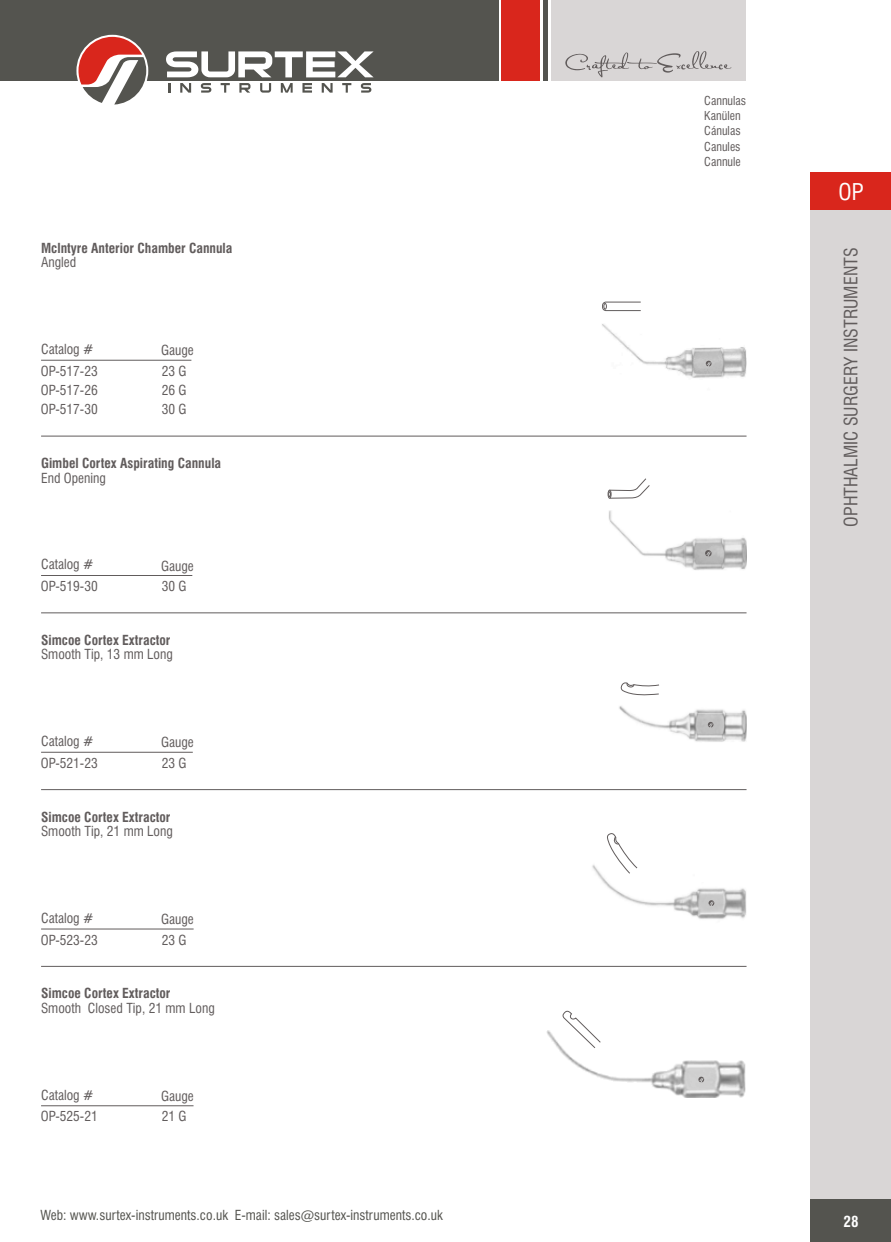
<style>
.page{position:relative;width:891px;height:1242px;background:#fff}
.page>*{position:absolute;margin:0;border:0;box-sizing:border-box;transform-origin:0 0}
.t1{font:condensed 22.5px "Swiss 721 BT";color:#fff}
.t2{font:condensed 18px "Swiss 721 BT";color:#615c5c}
.t3{font:700 condensed 15px "Swiss 721 BT";color:#fff}
.t4{font:condensed 13.5px/21.6px "Swiss 721 BT";color:#615c5c}
.t5{font:700 condensed 13.5px "Swiss 721 BT";color:#615c5c}
.t6{font:condensed 13.5px "Swiss 721 BT";color:#54544f}
.t7{font:condensed 12px/15.3px "Swiss 721 BT";color:#615c5c}
</style>
<div class="page">
<div style="left:0;top:0;width:498px;height:80px;background:#54544f"></div>
<div style="left:502px;top:0;width:38px;height:80px;background:#d9261c"></div>
<hr style="left:543px;top:0;width:4px;height:80px;background:#54544f">
<div style="left:551px;top:0;width:195px;height:80px;background:#d9d6d6"></div>
<svg style="left:565px;top:51px;width:166px;height:26px"></svg>
<svg style="left:76px;top:35px;width:72px;height:72px"></svg>
<svg style="left:79px;top:37px;width:67px;height:68px"></svg>
<svg style="left:168px;top:83px;width:2px;height:10px"></svg>
<svg style="left:180px;top:83px;width:11px;height:10px"></svg>
<svg style="left:201px;top:83px;width:10px;height:10px"></svg>
<svg style="left:221px;top:83px;width:9px;height:10px"></svg>
<svg style="left:239px;top:83px;width:11px;height:10px"></svg>
<svg style="left:260px;top:83px;width:11px;height:10px"></svg>
<svg style="left:281px;top:83px;width:12px;height:10px"></svg>
<svg style="left:302px;top:83px;width:10px;height:10px"></svg>
<svg style="left:322px;top:83px;width:11px;height:10px"></svg>
<svg style="left:342px;top:83px;width:9px;height:10px"></svg>
<svg style="left:361px;top:83px;width:10px;height:10px"></svg>
<svg style="left:166px;top:51px;width:208px;height:26px"></svg>
<div style="left:811px;top:173px;width:80px;height:1069px;background:#d9d6d6"></div>
<div style="left:811px;top:1200px;width:80px;height:42px;background:#54544f"></div>
<div style="left:811px;top:173px;width:80px;height:37px;background:#d9261c"></div>
<hr style="left:41px;top:752px;width:152px;height:1px;background:#615c5c">
<hr style="left:41px;top:360px;width:150px;height:1px;background:#615c5c">
<hr style="left:41px;top:436px;width:706px;height:1px;background:#615c5c">
<img style="left:602px;top:324px;width:145px;height:54px">
<svg style="left:602px;top:301px;width:39px;height:10px"></svg>
<svg style="left:706px;top:361px;width:6px;height:5px"></svg>
<hr style="left:41px;top:575px;width:151px;height:1px;background:#615c5c">
<img style="left:609px;top:510px;width:138px;height:60px">
<svg style="left:608px;top:478px;width:42px;height:21px"></svg>
<svg style="left:705px;top:550px;width:7px;height:7px"></svg>
<hr style="left:41px;top:929px;width:153px;height:1px;background:#615c5c">
<hr style="left:41px;top:1106px;width:153px;height:1px;background:#615c5c">
<hr style="left:41px;top:966px;width:706px;height:1px;background:#615c5c">
<img style="left:592px;top:865px;width:155px;height:54px">
<svg style="left:607px;top:833px;width:31px;height:41px"></svg>
<img style="left:547px;top:1030px;width:199px;height:68px">
<svg style="left:562px;top:1010px;width:39px;height:39px"></svg>
<svg style="left:709px;top:900px;width:5px;height:6px"></svg>
<svg style="left:698px;top:1077px;width:6px;height:5px"></svg>
<img style="left:619px;top:706px;width:128px;height:36px">
<svg style="left:621px;top:682px;width:38px;height:14px"></svg>
<svg style="left:708px;top:722px;width:5px;height:6px"></svg>
<hr style="left:41px;top:612px;width:706px;height:1px;background:#615c5c">
<hr style="left:41px;top:789px;width:706px;height:1px;background:#615c5c">
<p class="t5" style="left:41px;top:243px;width:193px">Mclntyre Anterior Chamber Cannula</p>
<p class="t4" style="left:41px;top:253px;width:37px">Angled</p>
<p class="t4" style="left:41px;top:340px;width:58px">Catalog #<br>OP-517-23</p>
<p class="t4" style="left:41px;top:382px;width:58px;line-height:19.2px">OP-517-26<br>OP-517-30</p>
<p class="t4" style="left:161px;top:341px;width:34px">Gauge</p>
<p class="t4" style="left:162px;top:363px;width:26px;line-height:19.2px;text-align:justify">23 G 26 G 30 G</p>
<p class="t5" style="left:41px;top:458px;width:182px">Gimbel Cortex Aspirating Cannula</p>
<p class="t4" style="left:41px;top:468px;width:66px">End Opening</p>
<p class="t4" style="left:41px;top:555px;width:58px">Catalog #<br>OP-519-30</p>
<p class="t4" style="left:161px;top:556px;width:34px">Gauge</p>
<p class="t4" style="left:162px;top:577px;width:26px">30 G</p>
<p class="t5" style="left:41px;top:635px;width:131px">Simcoe Cortex Extractor</p>
<p class="t4" style="left:41px;top:645px;width:133px">Smooth Tip, 13 mm Long</p>
<p class="t4" style="left:41px;top:732px;width:58px">Catalog #<br>OP-521-23</p>
<p class="t4" style="left:161px;top:733px;width:34px">Gauge</p>
<p class="t4" style="left:162px;top:753px;width:26px">23 G</p>
<p class="t5" style="left:41px;top:811px;width:131px">Simcoe Cortex Extractor</p>
<p class="t4" style="left:41px;top:822px;width:133px">Smooth Tip, 21 mm Long</p>
<p class="t4" style="left:41px;top:909px;width:58px">Catalog #<br>OP-523-23</p>
<p class="t4" style="left:161px;top:910px;width:34px">Gauge</p>
<p class="t4" style="left:162px;top:930px;width:26px">23 G</p>
<p class="t5" style="left:41px;top:988px;width:131px">Simcoe Cortex Extractor</p>
<p class="t4" style="left:41px;top:999px;width:175px">Smooth Closed Tip, 21 mm Long</p>
<p class="t4" style="left:41px;top:1085px;width:58px">Catalog #<br>OP-525-21</p>
<p class="t4" style="left:161px;top:1086px;width:34px">Gauge</p>
<p class="t4" style="left:162px;top:1107px;width:26px">21 G</p>
<p class="t6" style="left:40px;top:1210px;width:404px">Web: www.surtex-instruments.co.uk E-mail: sales@surtex-instruments.co.uk</p>
<p class="t7" style="left:704px;top:94px;width:44px">Cannulas<br>Kanülen<br>Cánulas<br>Canules<br>Cannule</p>
<h1 class="t1" style="left:839px;top:183px;width:27px">OP</h1>
<h2 class="t2" style="left:844px;top:527px;width:280px;rotate:-90deg">OPHTHALMIC SURGERY INSTRUMENTS</h2>
<p class="t3" style="left:844px;top:1215px;width:16px">28</p>
</div>
